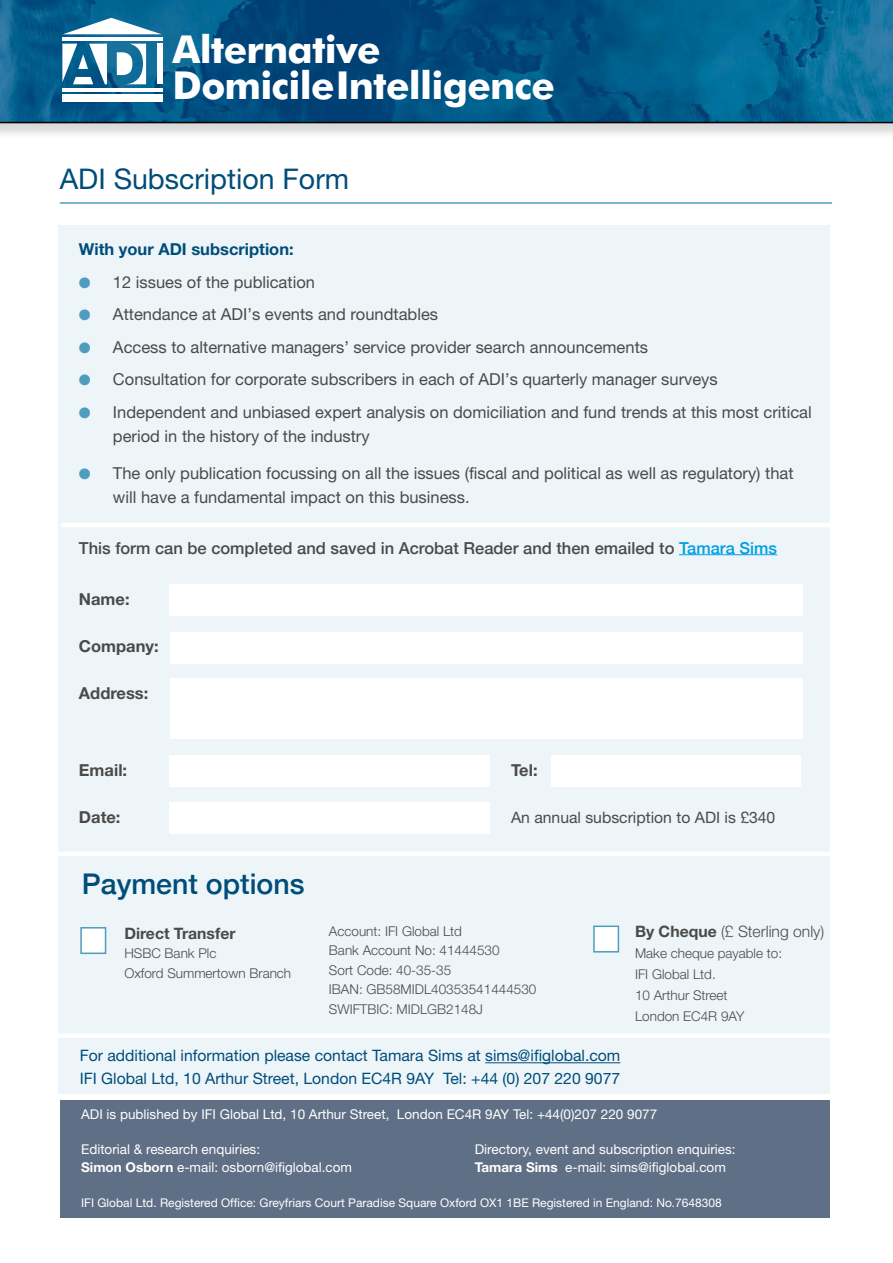
<style>
.page{position:relative;width:893px;height:1263px;background:#fff}
.page>*{position:absolute;margin:0;border:0;box-sizing:border-box;transform-origin:0 0}
.t1{font:700 38.55px/35.8px "Futura BT";letter-spacing:-.02em;color:#fff}
.t2{font:28.5px "Helvetica Neue";color:#004d7a}
.t3{font:500 28.5px "Helvetica Neue";color:#004d7a}
.t4{font:16.5px/24px "Helvetica Neue";color:#4a4a49}
.t5{font:500 16.5px "Helvetica Neue";color:#4a4a49}
.t6{font:700 16.5px "Helvetica Neue";color:#4a4a49}
.t7{font:700 16.5px "Helvetica Neue";color:#004d7a}
.t8{font:15.75px/22.5px "Helvetica Neue";color:#004d7a}
.t9{font:15.75px "Helvetica Neue";color:#4a4a49}
.t10{font:300 15.75px "Helvetica Neue";color:#4a4a49}
.t11{font:700 15.75px "Helvetica Neue";color:#4a4a49}
.t12{font:13.5px/18px "Helvetica Neue";color:#fff}
.t13{font:300 13.5px/19.5px "Helvetica Neue";color:#4a4a49}
.t14{font:12px "Helvetica Neue";color:#fff}
.s1{color:#4e9dbf}
.s2{color:#009fe3}
.s3{font-weight:700}
</style>
<div class="page">
<div style="left:58px;top:225px;width:771px;height:869px;background:#edf5f9"></div>
<hr style="left:60px;top:202px;width:772px;height:2px;background:#4e9dbf">
<hr style="left:679px;top:554px;width:98px;height:1px;background:#009fe3">
<div style="left:169px;top:584px;width:634px;height:32px;background:#fff"></div>
<div style="left:170px;top:632px;width:633px;height:32px;background:#fff"></div>
<div style="left:170px;top:678px;width:633px;height:61px;background:#fff"></div>
<div style="left:169px;top:755px;width:320px;height:32px;background:#fff"></div>
<div style="left:169px;top:801px;width:320px;height:32px;background:#fff"></div>
<div style="left:552px;top:755px;width:249px;height:32px;background:#fff"></div>
<hr style="left:485px;top:1062px;width:135px;height:1px;background:#004d7a">
<div style="left:52px;top:1033px;width:785px;height:5px;background:#fff"></div>
<hr style="left:61px;top:523px;width:785px;height:4px;background:#fff">
<div style="left:52px;top:851px;width:786px;height:5px;background:#fff"></div>
<div style="left:80px;top:927px;width:26px;height:27px;background:#fff;border:2px solid #4e9dbf"></div>
<div style="left:593px;top:925px;width:26px;height:27px;background:#fff;border:2px solid #4e9dbf"></div>
<div style="left:60px;top:1100px;width:769px;height:87px;background:#5f6f85"></div>
<div style="left:60px;top:1187px;width:769px;height:31px;background:#5f6f85"></div>
<div style="left:0;top:0;width:893px;height:141px;background:#000;opacity:.15"></div>
<svg style="left:0;top:0;width:893px;height:123px;background:#045786"></svg>
<div style="left:62px;top:94px;width:101px;height:7px;background:#fff"></div>
<hr style="left:62px;top:88px;width:101px;height:4px;background:#fff">
<svg style="left:63px;top:18px;width:99px;height:16px"></svg>
<hr style="left:62px;top:37px;width:101px;height:4px;background:#fff">
<svg style="left:62px;top:44px;width:84px;height:40px"></svg>
<div style="left:157px;top:44px;width:5px;height:40px;background:#fff"></div>
<h1 class="t1" style="left:173px;top:31px;width:384px">Alternative<br>DomicileIntelligence</h1>
<h2 class="t2" style="left:60px;top:162px;width:291px">ADI Subscription Form</h2>
<p class="t7" style="left:79px;top:239px;width:216px">With your ADI subscription:</p>
<p class="t4" style="left:79px;top:270px;width:238px"><span class="s1">●</span> 12 issues of the publication</p>
<p class="t4" style="left:79px;top:302px;width:361px"><span class="s1">●</span> Attendance at ADI’s events and roundtables</p>
<p class="t4" style="left:79px;top:335px;width:571px"><span class="s1">●</span> Access to alternative managers’ service provider search announcements</p>
<p class="t4" style="left:79px;top:367px;width:640px"><span class="s1">●</span> Consultation for corporate subscribers in each of ADI’s quarterly manager surveys</p>
<p class="t4" style="left:113px;top:400px;width:700px;text-indent:-34px"><span class="s1">●</span> Independent and unbiased expert analysis on domiciliation and fund trends at this most critical period in the history of the industry</p>
<p class="t4" style="left:113px;top:461px;width:682px;text-indent:-34px"><span class="s1">●</span> The only publication focussing on all the issues (fiscal and political as well as regulatory) that will have a fundamental impact on this business.</p>
<p class="t5" style="left:79px;top:534px;width:700px">This form can be completed and saved in Acrobat Reader and then emailed to <span class="s2">Tamara Sims</span></p>
<p class="t6" style="left:79px;top:589px;width:52px">Name:</p>
<p class="t6" style="left:79px;top:636px;width:81px">Company:</p>
<p class="t6" style="left:79px;top:683px;width:71px">Address:</p>
<p class="t6" style="left:79px;top:759px;width:50px">Email:</p>
<p class="t6" style="left:511px;top:759px;width:28px">Tel:</p>
<p class="t6" style="left:79px;top:806px;width:43px">Date:</p>
<p class="t9" style="left:511px;top:807px;width:266px">An annual subscription to ADI is £340</p>
<h2 class="t3" style="left:82px;top:861px;width:224px">Payment options</h2>
<p class="t11" style="left:124px;top:923px;width:113px">Direct Transfer</p>
<p class="t13" style="left:124px;top:943px;width:168px">HSBC Bank Plc<br>Oxford Summertown Branch</p>
<p class="t10" style="left:635px;top:921px;width:191px"><span class="s3">By Cheque</span> (£ Sterling only)</p>
<p class="t13" style="left:635px;top:942px;width:149px;line-height:21px">Make cheque payable to:<br>IFI Global Ltd.<br>10 Arthur Street<br>London EC4R 9AY</p>
<p class="t13" style="left:329px;top:921px;width:209px">Account: IFI Global Ltd<br>Bank Account No: 41444530<br>Sort Code: 40-35-35<br>IBAN: GB58MIDL40353541444530<br>SWIFTBIC: MIDLGB2148J</p>
<p class="t8" style="left:80px;top:1044px;width:542px">For additional information please contact Tamara Sims at sims@ifiglobal.com<br>IFI Global Ltd, 10 Arthur Street, London EC4R 9AY Tel: +44 (0) 207 220 9077</p>
<p class="t12" style="left:81px;top:1105px;width:578px">ADI is published by IFI Global Ltd, 10 Arthur Street, London EC4R 9AY Tel: +44(0)207 220 9077</p>
<p class="t12" style="left:81px;top:1140px;width:273px">Editorial &amp; research enquiries:<br><span class="s3">Simon Osborn</span> e-mail: osborn@ifiglobal.com</p>
<p class="t12" style="left:475px;top:1140px;width:262px">Directory, event and subscription enquiries:<br><span class="s3">Tamara Sims</span> e-mail: sims@ifiglobal.com</p>
<p class="t14" style="left:81px;top:1196px;width:642px">IFI Global Ltd. Registered Office: Greyfriars Court Paradise Square Oxford OX1 1BE Registered in England: No.7648308</p>
</div>
